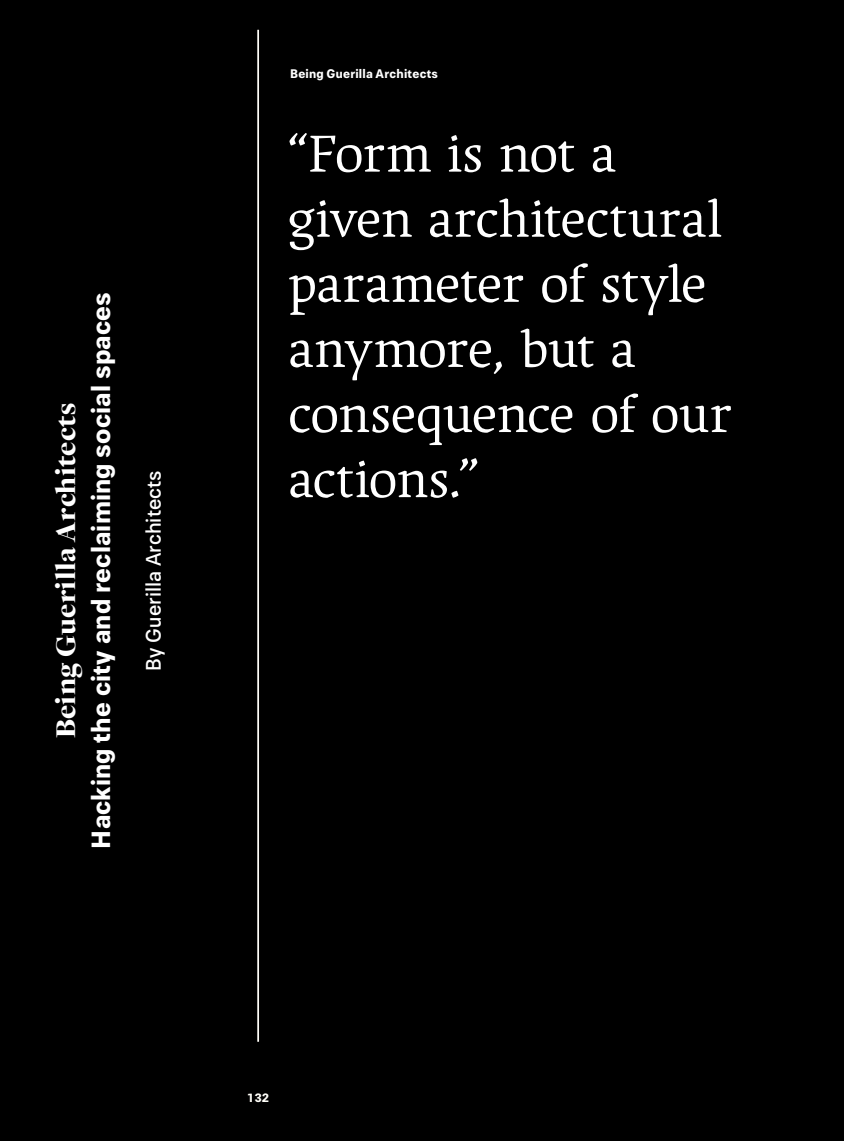
<style>
.page{position:relative;width:844px;height:1141px;background:#fff}
.page>*{position:absolute;margin:0;border:0;box-sizing:border-box;transform-origin:0 0}
.t1{font:54.25px/65.1px "Ergilo";letter-spacing:-.015em;color:#fff}
.t2{font:900 29.75px "Freight Disp Pro";letter-spacing:.005em;color:#fff}
.t3{font:700 26.25px "Paul Grotesk";letter-spacing:.01em;color:#fff}
.t4{font:500 21px "Paul Grotesk";letter-spacing:.005em;color:#fff}
.t5{font:700 12.42px "Paul Grotesk";letter-spacing:.025em;color:#fff}
.t6{font:700 12.42px "Paul Grotesk";color:#fffef9}
</style>
<div class="page">
<div style="left:0;top:0;width:843px;height:1141px;background:#000"></div>
<hr style="left:257px;top:30px;width:2px;height:1012px;background:#fffef9">
<p class="t2" style="left:46px;top:738px;width:337px;rotate:-90deg">Being Guerilla Architects</p>
<p class="t3" style="left:86px;top:849px;width:558px;rotate:-90deg">Hacking the city and reclaiming social spaces</p>
<p class="t4" style="left:141px;top:671px;width:202px;rotate:-90deg">By Guerilla Architects</p>
<p class="t5" style="left:290px;top:67px;width:149px">Being Guerilla Architects</p>
<p class="t1" style="left:288px;top:122px;width:445px">“Form is not a given architectural parameter of style anymore, but a consequence of our actions.”</p>
<p class="t6" style="left:247px;top:1090px;width:24px">132</p>
</div>
